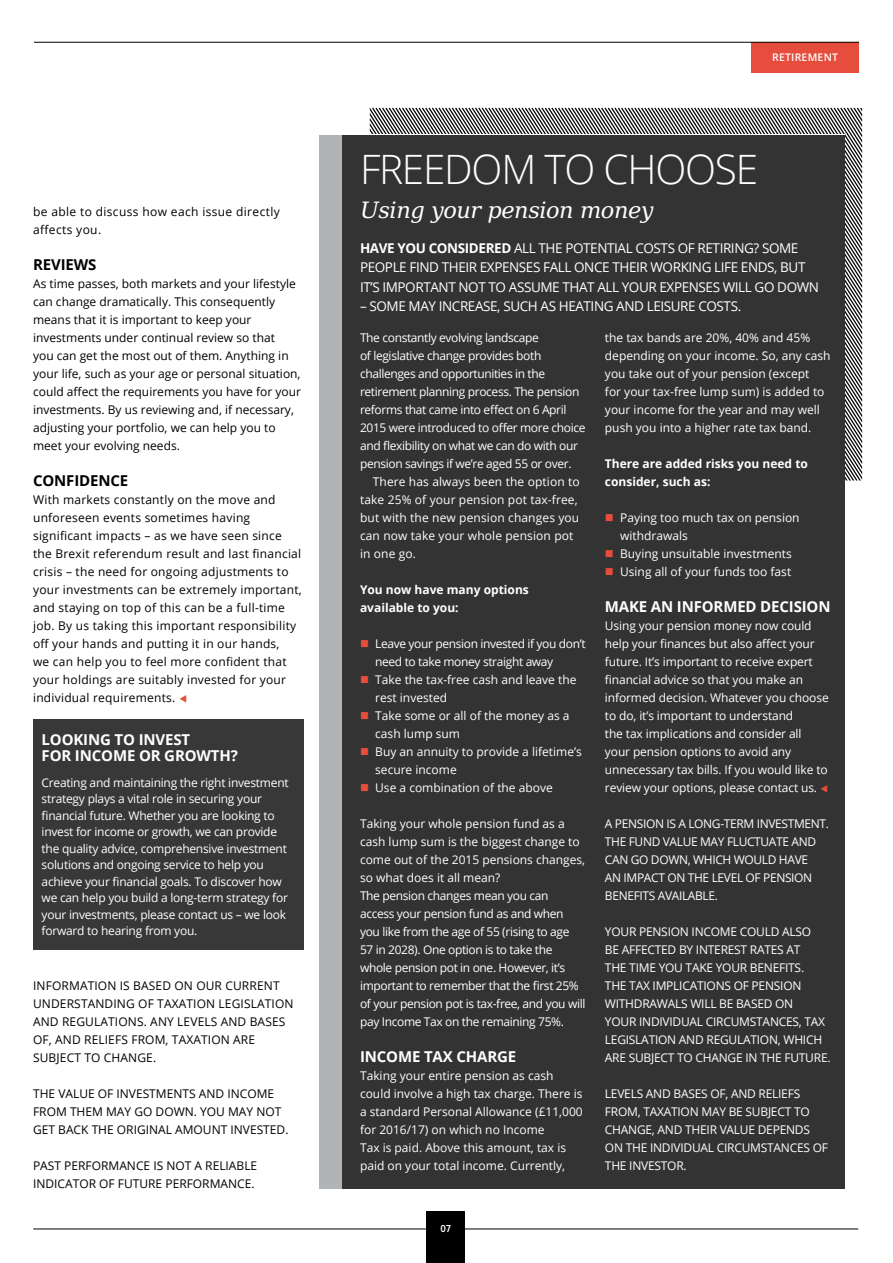
<style>
.page{position:relative;width:893px;height:1263px;background:#fff}
.page>*{position:absolute;margin:0;border:0;box-sizing:border-box;transform-origin:0 0}
.t1{font:300 40.5px "Open Sans";letter-spacing:-.03em;color:#fff}
.t2{font:italic 22.5px "DejaVu Serif";letter-spacing:-.02em;color:#fff}
.t3{font:700 15px/16.5px "Open Sans";letter-spacing:-.01em;color:#fff}
.t4{font:700 15px "Open Sans";letter-spacing:-.01em;color:#000}
.t5{font:13.5px/19.5px "Open Sans";letter-spacing:-.03em;color:#fff}
.t6{font:12px/18px "Open Sans";letter-spacing:-.02em;color:#fff}
.t7{font:12px/18px "Open Sans";letter-spacing:.01em;color:#000}
.t8{font:12px/18px "Open Sans";color:#fff}
.t9{font:12px/18px "Open Sans";letter-spacing:.01em;color:#fff}
.t10{font:700 12px/18px "Open Sans";color:#fff}
.t11{font:12px/18px "Open Sans";letter-spacing:.03em;color:#000}
.t12{font:600 10.5px "Open Sans";letter-spacing:.02em;color:#fff}
.t13{font:600 10.5px "Proxima Nova Cond";color:#fff}
.s1{color:#e74d3d}
.s2{font-weight:700}
</style>
<div class="page">
<svg style="left:695px;top:108px;width:167px;height:304px"></svg>
<svg style="left:539px;top:108px;width:156px;height:26px"></svg>
<svg style="left:370px;top:108px;width:169px;height:26px"></svg>
<div style="left:426px;top:1212px;width:39px;height:51px;background:#000"></div>
<hr style="left:33px;top:1228px;width:825px;height:1px;background:#000">
<div style="left:751px;top:42px;width:108px;height:30px;background:#e74d3d"></div>
<hr style="left:34px;top:42px;width:825px;height:1px;background:#000">
<div style="left:33px;top:719px;width:270px;height:230px;background:#383839"></div>
<div style="left:341px;top:135px;width:504px;height:1053px;background:#333334"></div>
<div style="left:319px;top:135px;width:22px;height:1053px;background:#b1b4b6"></div>
<p class="t11" style="left:33px;top:202px;width:248px">be able to discuss how each issue directly affects you.</p>
<p class="t4" style="left:33px;top:254px;width:65px">REVIEWS</p>
<p class="t7" style="left:33px;top:274px;width:269px">As time passes, both markets and your lifestyle can change dramatically. This consequently means that it is important to keep your investments under continual review so that<br>you can get the most out of them. Anything in your life, such as your age or personal situation, could affect the requirements you have for your investments. By us reviewing and, if necessary, adjusting your portfolio, we can help you to meet your evolving needs.</p>
<p class="t4" style="left:33px;top:470px;width:97px">CONFIDENCE</p>
<p class="t7" style="left:33px;top:490px;width:270px">With markets constantly on the move and unforeseen events sometimes having significant impacts – as we have seen since the Brexit referendum result and last financial crisis – the need for ongoing adjustments to your investments can be extremely important, and staying on top of this can be a full-time job. By us taking this important responsibility off your hands and putting it in our hands,<br>we can help you to feel more confident that your holdings are suitably invested for your individual requirements. <span class="s1">▼</span></p>
<p class="t3" style="left:42px;top:730px;width:198px">LOOKING TO INVEST<br>FOR INCOME OR GROWTH?</p>
<p class="t6" style="left:42px;top:774px;width:249px;line-height:16.5px">Creating and maintaining the right investment strategy plays a vital role in securing your financial future. Whether you are looking to invest for income or growth, we can provide the quality advice, comprehensive investment solutions and ongoing service to help you achieve your financial goals. To discover how we can help you build a long-term strategy for your investments, please contact us – we look forward to hearing from you.</p>
<p class="t7" style="left:33px;top:976px;width:262px">INFORMATION IS BASED ON OUR CURRENT UNDERSTANDING OF TAXATION LEGISLATION AND REGULATIONS. ANY LEVELS AND BASES OF, AND RELIEFS FROM, TAXATION ARE SUBJECT TO CHANGE.</p>
<p class="t7" style="left:33px;top:1084px;width:257px">THE VALUE OF INVESTMENTS AND INCOME<br>FROM THEM MAY GO DOWN. YOU MAY NOT<br>GET BACK THE ORIGINAL AMOUNT INVESTED.</p>
<p class="t7" style="left:33px;top:1156px;width:226px">PAST PERFORMANCE IS NOT A RELIABLE<br>INDICATOR OF FUTURE PERFORMANCE.</p>
<p class="t12" style="left:772px;top:50px;width:67px">RETIREMENT</p>
<h1 class="t1" style="left:360px;top:142px;width:399px">FREEDOM TO CHOOSE</h1>
<h2 class="t2" style="left:360px;top:191px;width:295px">Using your pension money</h2>
<p class="t5" style="left:360px;top:238px;width:461px"><span class="s2">HAVE YOU CONSIDERED</span> ALL THE POTENTIAL COSTS OF RETIRING? SOME<br>PEOPLE FIND THEIR EXPENSES FALL ONCE THEIR WORKING LIFE ENDS, BUT<br>IT’S IMPORTANT NOT TO ASSUME THAT ALL YOUR EXPENSES WILL GO DOWN</p>
<p class="t5" style="left:360px;top:296px;width:383px">– SOME MAY INCREASE, SUCH AS HEATING AND LEISURE COSTS.</p>
<p class="t6" style="left:360px;top:328px;width:227px">The constantly evolving landscape<br>of legislative change provides both challenges and opportunities in the retirement planning process. The pension reforms that came into effect on 6 April 2015 were introduced to offer more choice and flexibility on what we can do with our pension savings if we’re aged 55 or over.</p>
<p class="t9" style="left:360px;top:472px;width:221px;text-indent:13px">There has always been the option to take 25% of your pension pot tax-free, but with the new pension changes you can now take your whole pension pot in one go.</p>
<p class="t10" style="left:360px;top:580px;width:170px">You now have many options available to you:</p>
<p class="t6" style="left:375px;top:634px;width:212px;text-indent:-15px"><span class="s1">■</span> Leave your pension invested if you don’t need to take money straight away</p>
<p class="t8" style="left:375px;top:670px;width:203px;text-indent:-15px"><span class="s1">■</span> Take the tax-free cash and leave the rest invested</p>
<p class="t8" style="left:375px;top:706px;width:196px;text-indent:-15px"><span class="s1">■</span> Take some or all of the money as a cash lump sum</p>
<p class="t8" style="left:375px;top:742px;width:208px;text-indent:-15px"><span class="s1">■</span> Buy an annuity to provide a lifetime’s secure income</p>
<p class="t8" style="left:360px;top:778px;width:194px"><span class="s1">■</span> Use a combination of the above</p>
<p class="t6" style="left:360px;top:814px;width:227px">Taking your whole pension fund as a cash lump sum is the biggest change to come out of the 2015 pensions changes, so what does it all mean?<br>The pension changes mean you can access your pension fund as and when you like from the age of 55 (rising to age 57 in 2028). One option is to take the whole pension pot in one. However, it’s important to remember that the first 25% of your pension pot is tax-free, and you will pay Income Tax on the remaining 75%.</p>
<p class="t3" style="left:360px;top:1048px;width:158px">INCOME TAX CHARGE</p>
<p class="t8" style="left:360px;top:1066px;width:224px">Taking your entire pension as cash could involve a high tax charge. There is a standard Personal Allowance (£11,000 for 2016/17) on which no Income<br>Tax is paid. Above this amount, tax is paid on your total income. Currently,</p>
<p class="t8" style="left:605px;top:328px;width:227px">the tax bands are 20%, 40% and 45% depending on your income. So, any cash you take out of your pension (except<br>for your tax-free lump sum) is added to your income for the year and may well push you into a higher rate tax band.</p>
<p class="t10" style="left:605px;top:454px;width:205px">There are added risks you need to consider, such as:</p>
<p class="t8" style="left:620px;top:508px;width:181px;text-indent:-15px"><span class="s1">■</span> Paying too much tax on pension withdrawals</p>
<p class="t8" style="left:605px;top:544px;width:188px"><span class="s1">■</span> Buying unsuitable investments</p>
<p class="t8" style="left:605px;top:562px;width:188px"><span class="s1">■</span> Using all of your funds too fast</p>
<p class="t3" style="left:605px;top:598px;width:227px">MAKE AN INFORMED DECISION</p>
<p class="t6" style="left:605px;top:616px;width:225px">Using your pension money now could help your finances but also affect your future. It’s important to receive expert financial advice so that you make an informed decision. Whatever you choose to do, it’s important to understand<br>the tax implications and consider all your pension options to avoid any unnecessary tax bills. If you would like to review your options, please contact us. <span class="s1">▼</span></p>
<p class="t6" style="left:605px;top:814px;width:226px">A PENSION IS A LONG-TERM INVESTMENT.<br>THE FUND VALUE MAY FLUCTUATE AND<br>CAN GO DOWN, WHICH WOULD HAVE<br>AN IMPACT ON THE LEVEL OF PENSION<br>BENEFITS AVAILABLE.</p>
<p class="t6" style="left:605px;top:922px;width:227px">YOUR PENSION INCOME COULD ALSO<br>BE AFFECTED BY INTEREST RATES AT<br>THE TIME YOU TAKE YOUR BENEFITS.<br>THE TAX IMPLICATIONS OF PENSION<br>WITHDRAWALS WILL BE BASED ON<br>YOUR INDIVIDUAL CIRCUMSTANCES, TAX<br>LEGISLATION AND REGULATION, WHICH<br>ARE SUBJECT TO CHANGE IN THE FUTURE.</p>
<p class="t6" style="left:605px;top:1084px;width:225px">LEVELS AND BASES OF, AND RELIEFS<br>FROM, TAXATION MAY BE SUBJECT TO<br>CHANGE, AND THEIR VALUE DEPENDS<br>ON THE INDIVIDUAL CIRCUMSTANCES OF<br>THE INVESTOR.</p>
<p class="t13" style="left:441px;top:1223px;width:12px">07</p>
</div>
